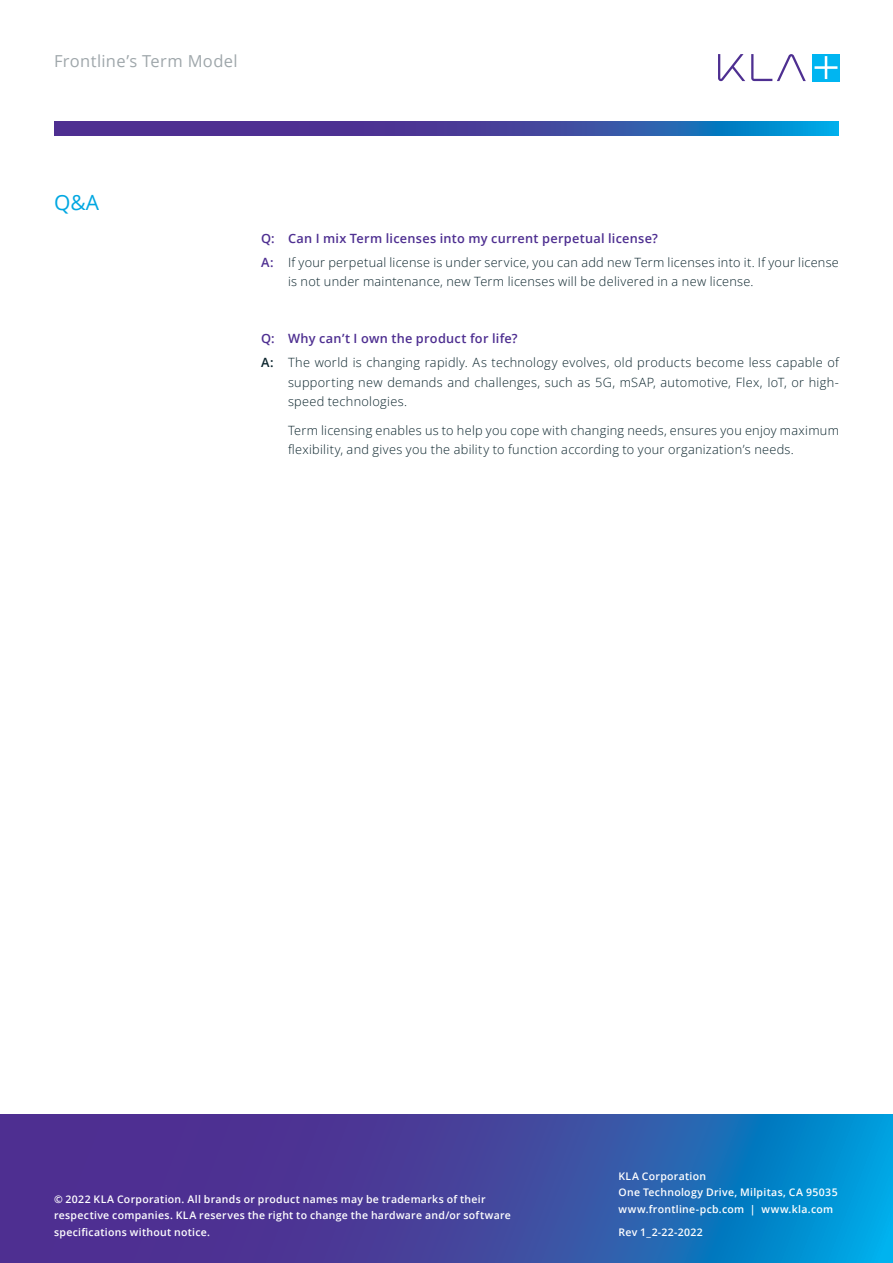
<style>
.page{position:relative;width:893px;height:1263px;background:#fff}
.page>*{position:absolute;margin:0;border:0;box-sizing:border-box;transform-origin:0 0}
.t1{font:21px "Open Sans";color:#00a7e1}
.t2{font:16.5px "Open Sans";letter-spacing:.02em;color:#9fa7ab}
.t3{font:300 12.75px/24px "Open Sans";letter-spacing:.025em;color:#0b242c}
.t4{font:600 10.5px/16.5px "Open Sans";letter-spacing:.03em;color:#fff}
.s1{font-weight:600;color:#4e2f91}
.s2{font-weight:600}
</style>
<div class="page">
<svg style="left:54px;top:122px;width:785px;height:13px;background:#3a4ba2"></svg>
<svg style="left:751px;top:54px;width:55px;height:27px"></svg>
<svg style="left:718px;top:54px;width:27px;height:27px"></svg>
<div style="left:812px;top:54px;width:27px;height:27px;background:#00b5f1"></div>
<svg style="left:814px;top:56px;width:23px;height:23px"></svg>
<svg style="left:0;top:1114px;width:893px;height:149px;background:#374fa5"></svg>
<p class="t2" style="left:54px;top:49px;width:185px">Frontline’s Term Model</p>
<h1 class="t1" style="left:54px;top:188px;width:46px">Q&amp;A</h1>
<p class="t3" style="left:261px;top:226px;width:579px"><span class="s1">Q: Can I mix Term licenses into my current perpetual license?<br></span><span class="s1">A:</span> If your perpetual license is under service, you can add new Term licenses into it. If your license</p>
<p class="t3" style="left:288px;top:269px;width:467px">is not under maintenance, new Term licenses will be delivered in a new license.</p>
<p class="t3" style="left:261px;top:326px;width:579px"><span class="s1">Q: Why can’t I own the product for life?<br></span><span class="s2">A:</span> The world is changing rapidly. As technology evolves, old products become less capable of</p>
<p class="t3" style="left:288px;top:372px;width:552px;line-height:19.5px">supporting new demands and challenges, such as 5G, mSAP, automotive, Flex, IoT, or high&shy;speed technologies.</p>
<p class="t3" style="left:288px;top:420px;width:552px;line-height:19.5px">Term licensing enables us to help you cope with changing needs, ensures you enjoy maximum flexibility, and gives you the ability to function according to your organization’s needs.</p>
<p class="t4" style="left:54px;top:1191px;width:458px">© 2022 KLA Corporation. All brands or product names may be trademarks of their respective companies. KLA reserves the right to change the hardware and/or software specifications without notice.</p>
<p class="t4" style="left:618px;top:1167px;width:221px">KLA Corporation<br>One Technology Drive, Milpitas, CA 95035 www.frontline-pcb.com | www.kla.com</p>
<p class="t4" style="left:618px;top:1224px;width:86px">Rev 1_2-22-2022</p>
</div>
